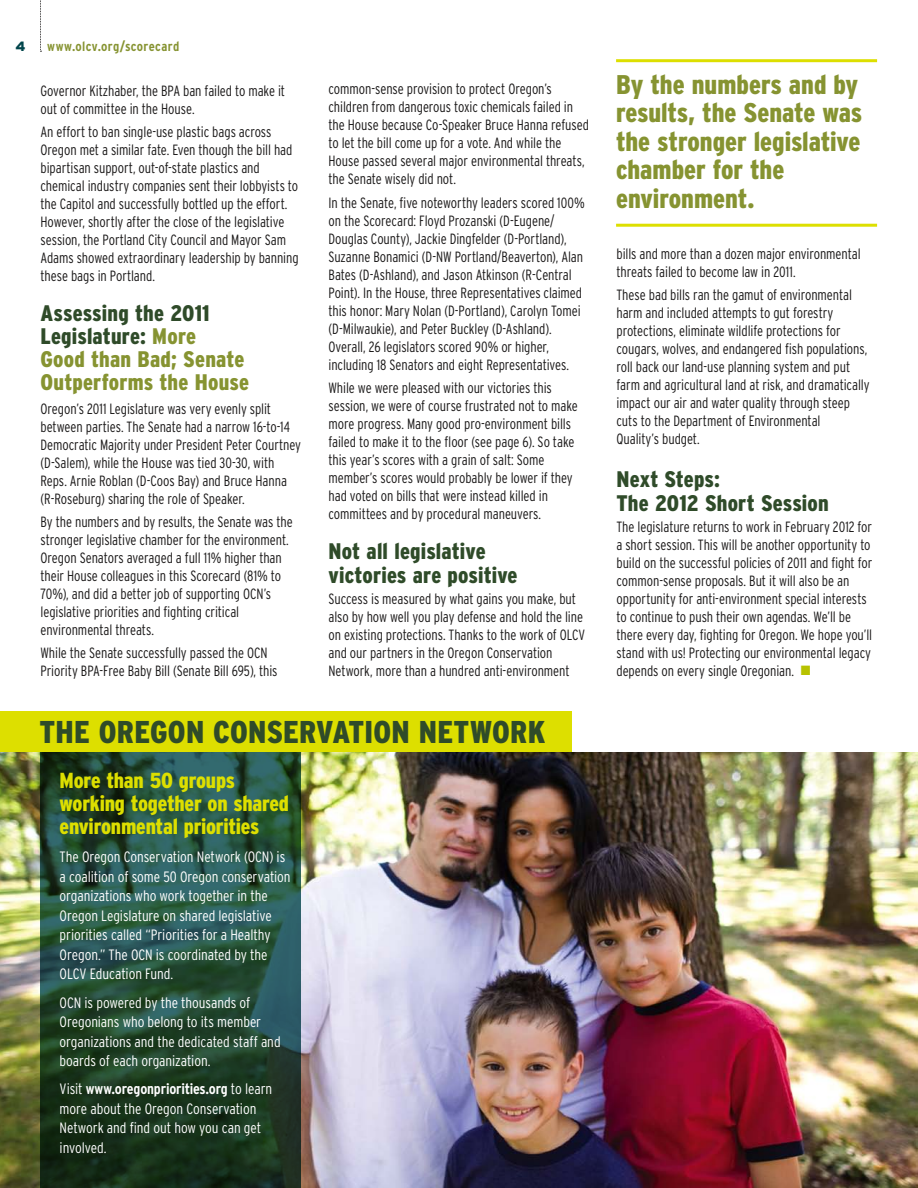
<style>
.page{position:relative;width:918px;height:1188px;background:#fff}
.page>*{position:absolute;margin:0;border:0;box-sizing:border-box;transform-origin:0 0}
.t1{font:900 condensed 31.5px "Interstate";letter-spacing:.01em;color:#2f4b29}
.t2{font:900 condensed 27px/28.5px "Interstate";color:#869331}
.t3{font:900 condensed 22.5px/23.2px "Interstate";letter-spacing:.01em;color:#869331}
.t4{font:900 condensed 22.5px/24px "Interstate";letter-spacing:.005em;color:#2f4b29}
.t5{font:900 condensed 21.75px/23.2px "Interstate";letter-spacing:-.01em;color:#dddf00}
.t6{font:300 condensed 15px/19.5px "Interstate";letter-spacing:-.005em;color:#fff}
.t7{font:300 condensed 14.85px/18px "Interstate";letter-spacing:-.005em;color:#1a1818;scale:.95 1}
.t8{font:700 condensed 13.5px "Interstate";letter-spacing:.025em;color:#869331}
.t9{font:900 13.5px "Interstate";color:#00454b}
.s1{color:#2f4b29}
.s2{font-weight:700}
.s3{color:#b7c200}
</style>
<div class="page">
<svg style="left:40px;top:0;width:1px;height:52px"></svg>
<hr style="left:616px;top:59px;width:261px;height:3px;background:#dddf00">
<hr style="left:616px;top:224px;width:261px;height:3px;background:#dddf00">
<img style="left:0;top:752px;width:918px;height:436px">
<div style="left:0;top:711px;width:572px;height:41px;background:#dddf00"></div>
<svg style="left:40px;top:752px;width:262px;height:436px;background:#224837"></svg>
<p class="t9" style="left:15px;top:39px;width:12px">4</p>
<p class="t8" style="left:47px;top:39px;width:134px">www.olcv.org/scorecard</p>
<p class="t7" style="left:40px;top:81px;width:259px">Governor Kitzhaber, the BPA ban failed to make it out of committee in the House.</p>
<p class="t7" style="left:40px;top:123px;width:273px">An effort to ban single-use plastic bags across Oregon met a similar fate. Even though the bill had bipartisan support, out-of-state plastics and chemical industry companies sent their lobbyists to the Capitol and successfully bottled up the effort.<br>However, shortly after the close of the legislative session, the Portland City Council and Mayor Sam Adams showed extraordinary leadership by banning these bags in Portland.</p>
<h3 class="t3" style="left:40px;top:301px;width:210px"><span class="s1">Assessing the 2011<br>Legislature:</span> More<br>Good than Bad; Senate<br>Outperforms the House</h3>
<p class="t7" style="left:40px;top:399px;width:276px">Oregon’s 2011 Legislature was very evenly split between parties. The Senate had a narrow 16-to-14<br>Democratic Majority under President Peter Courtney (D-Salem), while the House was tied 30-30, with Reps. Arnie Roblan (D-Coos Bay) and Bruce Hanna (R-Roseburg) sharing the role of Speaker.</p>
<p class="t7" style="left:40px;top:513px;width:267px">By the numbers and by results, the Senate was the stronger legislative chamber for the environment.<br>Oregon Senators averaged a full 11% higher than their House colleagues in this Scorecard (81% to 70%), and did a better job of supporting OCN’s legislative priorities and fighting critical environmental threats.</p>
<p class="t7" style="left:40px;top:644px;width:251px">While the Senate successfully passed the OCN<br>Priority BPA-Free Baby Bill (Senate Bill 695), this</p>
<p class="t7" style="left:329px;top:80px;width:276px">common-sense provision to protect Oregon’s children from dangerous toxic chemicals failed in the House because Co-Speaker Bruce Hanna refused to let the bill come up for a vote. And while the House passed several major environmental threats, the Senate wisely did not.</p>
<p class="t7" style="left:329px;top:193px;width:271px">In the Senate, five noteworthy leaders scored 100% on the Scorecard: Floyd Prozanski (D-Eugene/ Douglas County), Jackie Dingfelder (D-Portland), Suzanne Bonamici (D-NW Portland/Beaverton), Alan Bates (D-Ashland), and Jason Atkinson (R-Central Point). In the House, three Representatives claimed this honor: Mary Nolan (D-Portland), Carolyn Tomei (D-Milwaukie), and Peter Buckley (D-Ashland).<br>Overall, 26 legislators scored 90% or higher, including 18 Senators and eight Representatives.</p>
<p class="t7" style="left:329px;top:379px;width:264px">While we were pleased with our victories this session, we were of course frustrated not to make more progress. Many good pro-environment bills failed to make it to the floor (see page 6). So take this year’s scores with a grain of salt: Some member’s scores would probably be lower if they had voted on bills that were instead killed in committees and by procedural maneuvers.</p>
<h3 class="t4" style="left:328px;top:539px;width:191px">Not all legislative victories are positive</h3>
<p class="t7" style="left:328px;top:590px;width:272px">Success is measured by what gains you make, but also by how well you play defense and hold the line on existing protections. Thanks to the work of OLCV and our partners in the Oregon Conservation Network, more than a hundred anti-environment</p>
<h1 class="t1" style="left:40px;top:715px;width:225px">THE OREGON CONSERVATI</h1>
<h1 class="t1" style="left:374px;top:715px;width:174px">ON NETWORK</h1>
<h3 class="t5" style="left:60px;top:768px;width:231px">More than 50 groups working together on shared environmental priorities</h3>
<p class="t6" style="left:60px;top:847px;width:233px">The Oregon Conservation Network (OCN) is a coalition of some 50 Oregon conservation organizations who work together in the Oregon Legislature on shared legislative priorities called “Priorities for a Healthy Oregon.” The OCN is coordinated by the OLCV Education Fund.</p>
<p class="t6" style="left:60px;top:992px;width:223px">OCN is powered by the thousands of Oregonians who belong to its member organizations and the dedicated staff and boards of each organization.</p>
<p class="t6" style="left:60px;top:1079px;width:214px">Visit <span class="s2">www.oregonpriorities.org</span> to learn more about the Oregon Conservation<br>Network and find out how you can get involved.</p>
<h2 class="t2" style="left:616px;top:70px;width:248px">By the numbers and by results, the Senate was the stronger legislative chamber for the environment.</h2>
<p class="t7" style="left:617px;top:244px;width:259px">bills and more than a dozen major environmental threats failed to become law in 2011.</p>
<p class="t7" style="left:617px;top:286px;width:268px">These bad bills ran the gamut of environmental harm and included attempts to gut forestry protections, eliminate wildlife protections for cougars, wolves, and endangered fish populations, roll back our land-use planning system and put farm and agricultural land at risk, and dramatically impact our air and water quality through steep cuts to the Department of Environmental<br>Quality’s budget.</p>
<h3 class="t4" style="left:616px;top:467px;width:214px">Next Steps:<br>The 2012 Short Session</h3>
<p class="t7" style="left:616px;top:518px;width:271px">The legislature returns to work in February 2012 for a short session. This will be another opportunity to build on the successful policies of 2011 and fight for common-sense proposals. But it will also be an opportunity for anti-environment special interests to continue to push their own agendas. We’ll be there every day, fighting for Oregon. We hope you’ll stand with us! Protecting our environmental legacy depends on every single Oregonian. <span class="s3">■</span></p>
</div>
